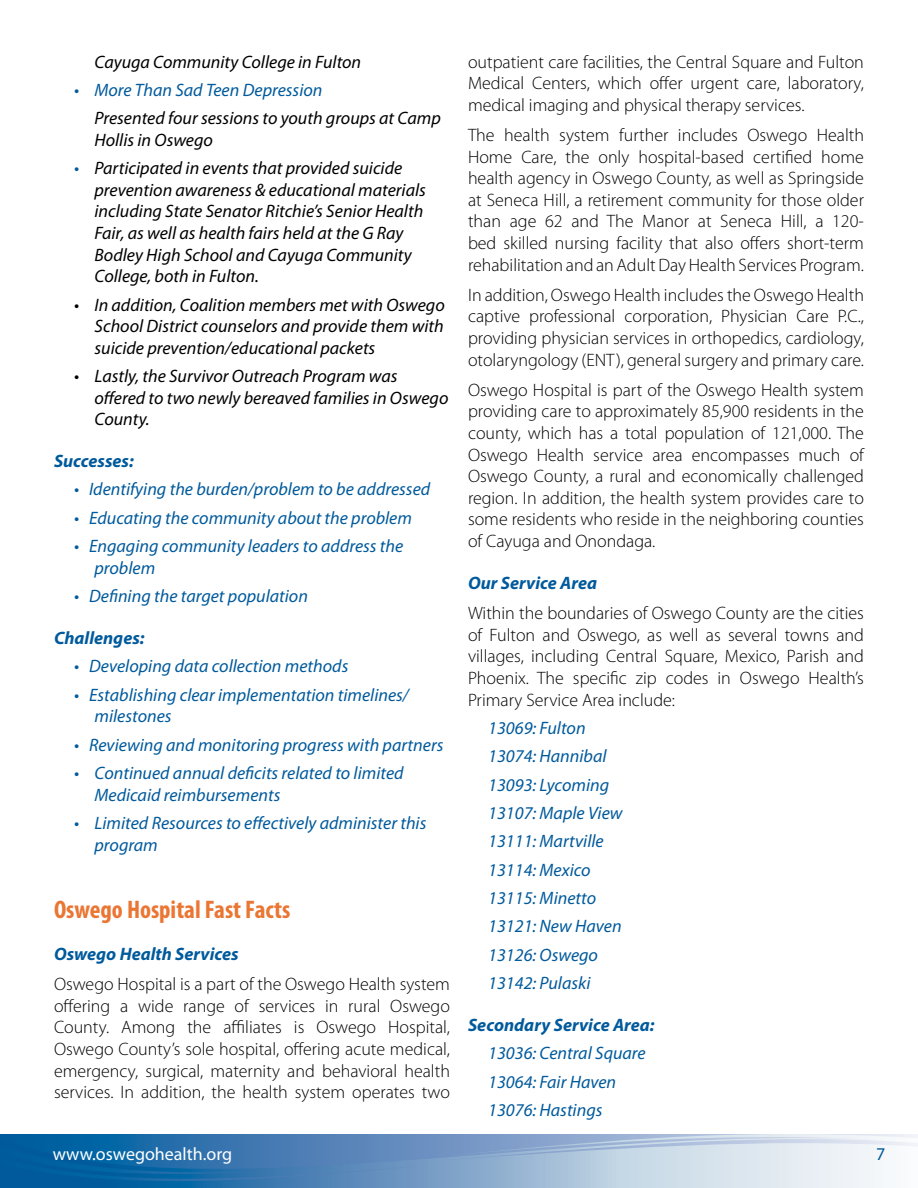
<style>
.page{position:relative;width:918px;height:1188px;background:#fff}
.page>*{position:absolute;margin:0;border:0;box-sizing:border-box;transform-origin:0 0}
.t1{font:700 condensed 25.5px "Myriad Pro";color:#ea7634}
.t2{font:300 18px/21.6px "Myriad Pro";color:#000;text-align:justify}
.t3{font:italic 18px/28.3px "Myriad Pro";color:#005a9c}
.t4{font:italic 18px/21.6px "Myriad Pro";color:#000}
.t5{font:italic 700 18px "Myriad Pro";color:#005a9c}
.t6{font:18px "Myriad Pro";color:#fff}
.t7{font:18px "Myriad Pro";color:#005a9c}
.s1{color:#005a9c}
</style>
<div class="page">
<svg style="left:0;top:1134px;width:918px;height:54px;background:#7ba4c9"></svg>
<p class="t4" style="left:94px;top:50px;width:268px">Cayuga Community College in Fulton</p>
<p class="t3" style="left:74px;top:75px;width:250px">• More Than Sad Teen Depression</p>
<p class="t4" style="left:94px;top:107px;width:348px">Presented four sessions to youth groups at Camp<br>Hollis in Oswego</p>
<p class="t4" style="left:94px;top:157px;width:333px;text-indent:-20px"><span class="s1">•</span> Participated in events that provided suicide prevention awareness &amp; educational materials including State Senator Ritchie’s Senior Health Fair, as well as health fairs held at the G Ray Bodley High School and Cayuga Community College, both in Fulton.</p>
<p class="t4" style="left:94px;top:293px;width:352px;text-align:justify;text-indent:-20px">• In addition, Coalition members met with Oswego School District counselors and provide them with suicide prevention/educational packets</p>
<p class="t4" style="left:94px;top:365px;width:355px;text-indent:-20px">• Lastly, the Survivor Outreach Program was offered to two newly bereaved families in Oswego<br>County.</p>
<p class="t5" style="left:54px;top:449px;width:81px">Successes:</p>
<p class="t3" style="left:74px;top:475px;width:358px">• Identifying the burden/problem to be addressed</p>
<p class="t3" style="left:74px;top:503px;width:339px">• Educating the community about the problem</p>
<p class="t3" style="left:94px;top:535px;width:310px;line-height:21.6px;text-indent:-20px">• Engaging community leaders to address the problem</p>
<p class="t3" style="left:74px;top:582px;width:235px">• Defining the target population</p>
<p class="t5" style="left:54px;top:626px;width:92px">Challenges:</p>
<p class="t3" style="left:74px;top:652px;width:276px">• Developing data collection methods</p>
<p class="t3" style="left:94px;top:684px;width:316px;line-height:21.6px;text-indent:-20px">• Establishing clear implementation timelines/ milestones</p>
<p class="t3" style="left:74px;top:730px;width:371px">• Reviewing and monitoring progress with partners</p>
<p class="t3" style="left:94px;top:762px;width:311px;line-height:21.6px;text-indent:-20px">• Continued annual deficits related to limited<br>Medicaid reimbursements</p>
<p class="t3" style="left:94px;top:812px;width:333px;line-height:21.6px;text-indent:-20px">• Limited Resources to effectively administer this program</p>
<h1 class="t1" style="left:54px;top:894px;width:238px">Oswego Hospital Fast Facts</h1>
<p class="t5" style="left:54px;top:942px;width:186px">Oswego Health Services</p>
<p class="t2" style="left:54px;top:974px;width:398px">Oswego Hospital is a part of the Oswego Health system offering a wide range of services in rural Oswego County. Among the affiliates is Oswego Hospital, Oswego County’s sole hospital, offering acute medical, emergency, surgical, maternity and behavioral health services. In addition, the health system operates two</p>
<p class="t2" style="left:468px;top:51px;width:398px">outpatient care facilities, the Central Square and Fulton Medical Centers, which offer urgent care, laboratory, medical imaging and physical therapy services.</p>
<p class="t2" style="left:468px;top:124px;width:398px">The health system further includes Oswego Health Home Care, the only hospital-based certified home health agency in Oswego County, as well as Springside at Seneca Hill, a retirement community for those older than age 62 and The Manor at Seneca Hill, a 120- bed skilled nursing facility that also offers short-term rehabilitation and an Adult Day Health Services Program.</p>
<p class="t2" style="left:468px;top:284px;width:398px">In addition, Oswego Health includes the Oswego Health captive professional corporation, Physician Care P.C., providing physician services in orthopedics, cardiology, otolaryngology (ENT), general surgery and primary care.</p>
<p class="t2" style="left:468px;top:379px;width:398px">Oswego Hospital is part of the Oswego Health system providing care to approximately 85,900 residents in the county, which has a total population of 121,000. The Oswego Health service area encompasses much of Oswego County, a rural and economically challenged region. In addition, the health system provides care to some residents who reside in the neighboring counties of Cayuga and Onondaga.</p>
<p class="t5" style="left:468px;top:571px;width:131px">Our Service Area</p>
<p class="t2" style="left:468px;top:603px;width:398px">Within the boundaries of Oswego County are the cities of Fulton and Oswego, as well as several towns and villages, including Central Square, Mexico, Parish and Phoenix. The specific zip codes in Oswego Health’s Primary Service Area include:</p>
<p class="t3" style="left:488px;top:713px;width:136px">13069: Fulton<br>13074: Hannibal<br>13093: Lycoming<br>13107: Maple View<br>13111: Martville<br>13114: Mexico<br>13115: Minetto<br>13121: New Haven<br>13126: Oswego<br>13142: Pulaski</p>
<p class="t5" style="left:468px;top:1013px;width:188px">Secondary Service Area:</p>
<p class="t3" style="left:488px;top:1039px;width:159px">13036: Central Square<br>13064: Fair Haven<br>13076: Hastings</p>
<p class="t6" style="left:53px;top:1142px;width:181px">www.oswegohealth.org</p>
<p class="t7" style="left:876px;top:1142px;width:11px">7</p>
</div>
